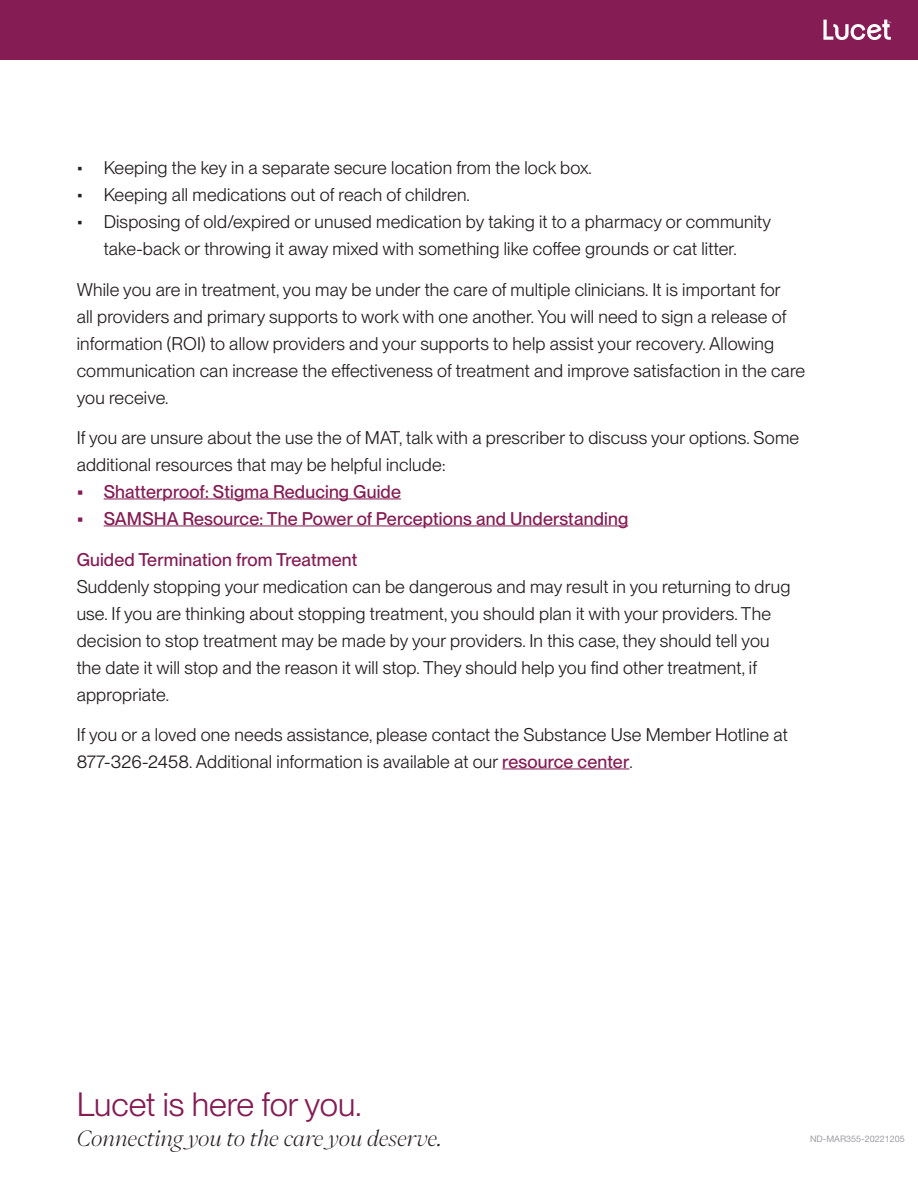
<style>
.page{position:relative;width:918px;height:1188px;background:#fff}
.page>*{position:absolute;margin:0;border:0;box-sizing:border-box;transform-origin:0 0}
.t1{font:33px "PP Neue Montreal";color:#851c54}
.t2{font:italic 300 21px "PP Eiko";color:#231f20}
.t3{font:18px/27px "PP Neue Montreal";letter-spacing:.01em;color:#231f20}
.t4{font:500 18px "PP Neue Montreal";letter-spacing:.01em;color:#851c54}
.t5{font:9px "Helvetica Neue LT Std";color:#9d9fa2}
.s1{font-weight:500;color:#851c54}
</style>
<div class="page">
<hr style="left:104px;top:499px;width:297px;height:1px;background:#851c54">
<hr style="left:104px;top:526px;width:524px;height:1px;background:#851c54">
<hr style="left:502px;top:769px;width:127px;height:1px;background:#851c54">
<div style="left:0;top:0;width:918px;height:59px;background:#851c54"></div>
<svg style="left:823px;top:20px;width:68px;height:20px"></svg>
<p class="t3" style="left:77px;top:154px;width:517px">• Keeping the key in a separate secure location from the lock box.</p>
<p class="t3" style="left:77px;top:181px;width:395px">• Keeping all medications out of reach of children.</p>
<p class="t3" style="left:77px;top:208px;width:696px;text-align:center">• Disposing of old/expired or unused medication by taking it to a pharmacy or community take-back or throwing it away mixed with something like coffee grounds or cat litter.</p>
<p class="t3" style="left:77px;top:276px;width:730px">While you are in treatment, you may be under the care of multiple clinicians. It is important for<br>all providers and primary supports to work with one another. You will need to sign a release of information (ROI) to allow providers and your supports to help assist your recovery. Allowing communication can increase the effectiveness of treatment and improve satisfaction in the care you receive.</p>
<p class="t3" style="left:77px;top:424px;width:724px">If you are unsure about the use the of MAT, talk with a prescriber to discuss your options. Some additional resources that may be helpful include:</p>
<p class="t4" style="left:77px;top:481px;width:326px">• Shatterproof: Stigma Reducing Guide</p>
<p class="t4" style="left:77px;top:508px;width:553px">• SAMSHA Resource: The Power of Perceptions and Understanding</p>
<p class="t3" style="left:77px;top:546px;width:715px"><span class="s1">Guided Termination from Treatment<br></span>Suddenly stopping your medication can be dangerous and may result in you returning to drug use. If you are thinking about stopping treatment, you should plan it with your providers. The decision to stop treatment may be made by your providers. In this case, they should tell you the date it will stop and the reason it will stop. They should help you find other treatment, if appropriate.</p>
<p class="t3" style="left:77px;top:721px;width:713px">If you or a loved one needs assistance, please contact the Substance Use Member Hotline at<br>877-326-2458. Additional information is available at our <span class="s1">resource center</span>.</p>
<p class="t1" style="left:77px;top:1085px;width:286px">Lucet is here for you.</p>
<p class="t2" style="left:77px;top:1122px;width:367px">Connecting you to the care you deserve.</p>
<p class="t5" style="left:810px;top:1134px;width:96px">ND-MAR355-20221205</p>
</div>
